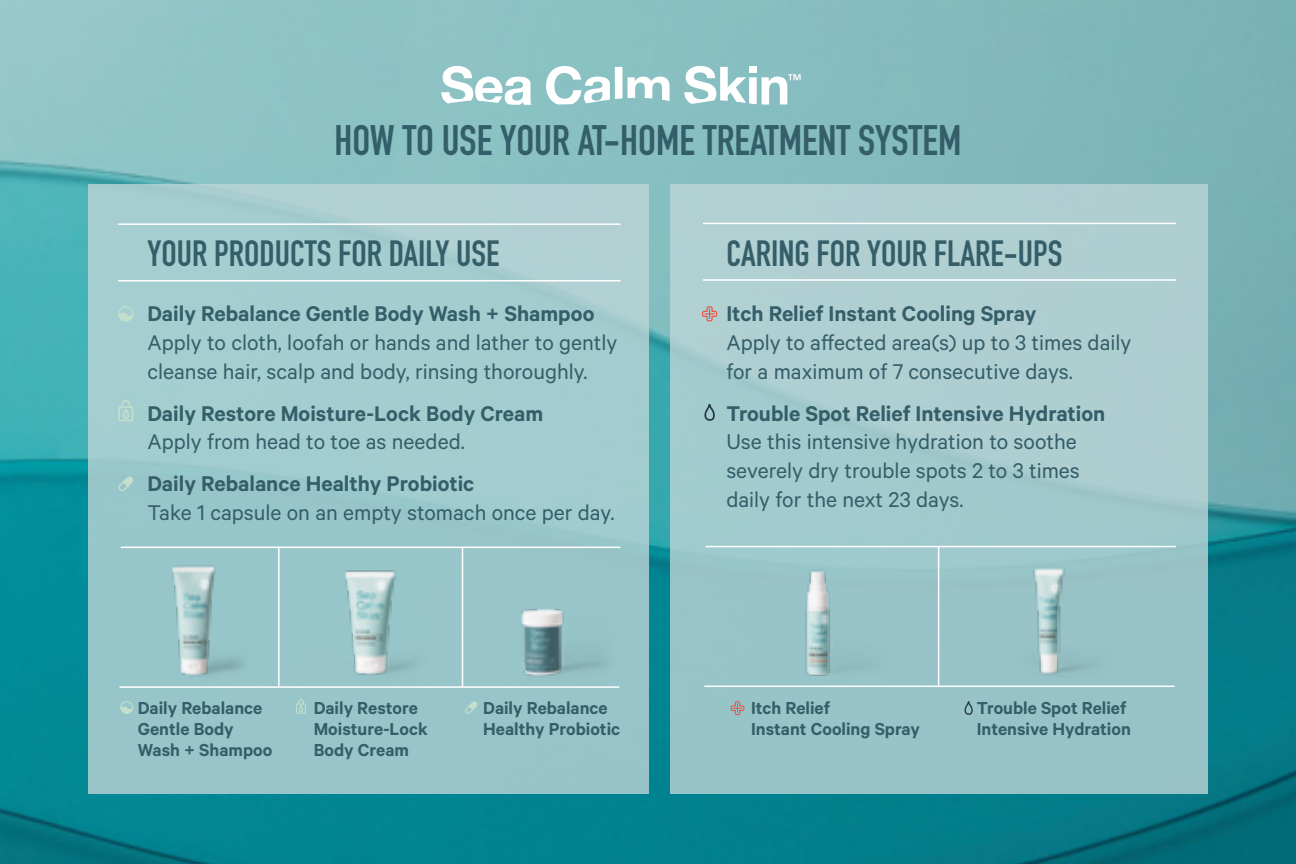
<style>
.page{position:relative;width:1296px;height:864px;background:#fff}
.page>*{position:absolute;margin:0;border:0;box-sizing:border-box;transform-origin:0 0}
.t1{font:700 42px "DIN Condensed";color:#345e69}
.t2{font:700 36px "DIN Condensed";color:#345e69}
.t3{font:24px/28.8px "Calibre";color:#345e69}
.t4{font:600 24px "Calibre";color:#345e69}
.t5{font:600 19.5px/21px "Calibre";color:#345e69}
</style>
<div class="page">
<img style="left:0;top:0;width:1296px;height:864px">
<div style="left:88px;top:184px;width:561px;height:610px;background:linear-gradient(to bottom,#abd0d2,#92c3c8)"></div>
<hr style="left:118px;top:223px;width:503px;height:2px;background:#fff">
<hr style="left:118px;top:280px;width:503px;height:1px;background:#fff">
<svg style="left:441px;top:66px;width:90px;height:39px"></svg>
<svg style="left:546px;top:66px;width:76px;height:38px"></svg>
<svg style="left:628px;top:77px;width:42px;height:24px"></svg>
<svg style="left:684px;top:66px;width:117px;height:39px"></svg>
<hr style="left:121px;top:547px;width:500px;height:1px;background:#fff">
<hr style="left:120px;top:686px;width:499px;height:2px;background:#fff">
<hr style="left:462px;top:547px;width:1px;height:140px;background:#fff">
<hr style="left:278px;top:546px;width:2px;height:140px;background:#fff">
<img style="left:134px;top:557px;width:120px;height:129px">
<img style="left:309px;top:557px;width:120px;height:129px">
<img style="left:513px;top:602px;width:127px;height:87px">
<div style="left:671px;top:184px;width:537px;height:610px;background:linear-gradient(to bottom,#b5d2d3,#92c1c6)"></div>
<hr style="left:703px;top:223px;width:473px;height:1px;background:#fff">
<hr style="left:703px;top:279px;width:473px;height:2px;background:#fff">
<hr style="left:706px;top:546px;width:470px;height:1px;background:#fff">
<hr style="left:704px;top:686px;width:471px;height:1px;background:#fff">
<hr style="left:938px;top:546px;width:1px;height:140px;background:#fff">
<img style="left:751px;top:569px;width:157px;height:111px">
<img style="left:988px;top:566px;width:138px;height:111px">
<svg style="left:730px;top:701px;width:15px;height:14px"></svg>
<svg style="left:702px;top:306px;width:15px;height:16px"></svg>
<svg style="left:704px;top:404px;width:11px;height:17px"></svg>
<svg style="left:964px;top:701px;width:9px;height:14px"></svg>
<svg style="left:118px;top:306px;width:16px;height:16px"></svg>
<svg style="left:120px;top:701px;width:13px;height:13px"></svg>
<div style="left:118px;top:406px;width:15px;height:15px;border:2px solid #c5dfcd"></div>
<svg style="left:120px;top:400px;width:11px;height:19px"></svg>
<div style="left:296px;top:704px;width:10px;height:10px;border:1px solid #c5dfcd"></div>
<svg style="left:297px;top:699px;width:8px;height:13px"></svg>
<svg style="left:118px;top:476px;width:16px;height:16px"></svg>
<svg style="left:465px;top:701px;width:13px;height:13px"></svg>
<h1 class="t1" style="left:335px;top:112px;width:628px">HOW TO USE YOUR AT-HOME TREATMENT SYSTEM</h1>
<h2 class="t2" style="left:147px;top:229px;width:354px">YOUR PRODUCTS FOR DAILY USE</h2>
<p class="t4" style="left:147px;top:299px;width:448px">Daily Rebalance Gentle Body Wash + Shampoo</p>
<p class="t3" style="left:147px;top:327px;width:471px">Apply to cloth, loofah or hands and lather to gently cleanse hair, scalp and body, rinsing thoroughly.</p>
<p class="t4" style="left:147px;top:399px;width:397px">Daily Restore Moisture-Lock Body Cream</p>
<p class="t3" style="left:147px;top:427px;width:319px">Apply from head to toe as needed.</p>
<p class="t4" style="left:147px;top:470px;width:328px">Daily Rebalance Healthy Probiotic</p>
<p class="t3" style="left:147px;top:497px;width:469px">Take 1 capsule on an empty stomach once per day.</p>
<p class="t5" style="left:138px;top:697px;width:136px">Daily Rebalance<br>Gentle Body<br>Wash + Shampoo</p>
<p class="t5" style="left:314px;top:697px;width:116px">Daily Restore<br>Moisture-Lock<br>Body Cream</p>
<p class="t5" style="left:483px;top:697px;width:138px">Daily Rebalance<br>Healthy Probiotic</p>
<h2 class="t2" style="left:726px;top:229px;width:337px">CARING FOR YOUR FLARE-UPS</h2>
<p class="t4" style="left:726px;top:299px;width:312px">Itch Relief Instant Cooling Spray</p>
<p class="t3" style="left:726px;top:327px;width:407px">Apply to affected area(s) up to 3 times daily for a maximum of 7 consecutive days.</p>
<p class="t4" style="left:726px;top:399px;width:380px">Trouble Spot Relief Intensive Hydration</p>
<p class="t3" style="left:726px;top:427px;width:355px">Use this intensive hydration to soothe severely dry trouble spots 2 to 3 times daily for the next 23 days.</p>
<p class="t5" style="left:751px;top:697px;width:170px">Itch Relief<br>Instant Cooling Spray</p>
<p class="t5" style="left:977px;top:697px;width:156px">Trouble Spot Relief<br>Intensive Hydration</p>
</div>
